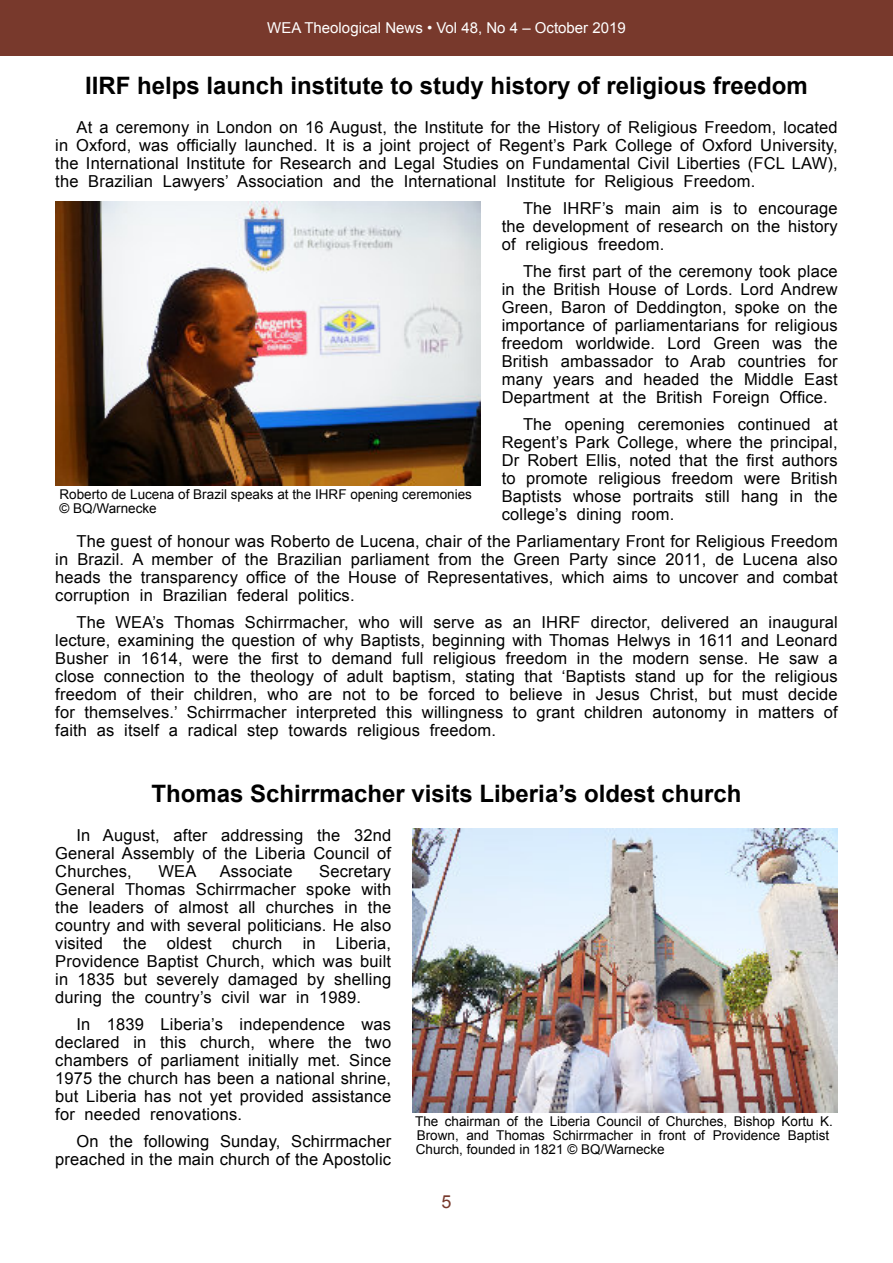
<style>
.page{position:relative;width:893px;height:1263px;background:#fff}
.page>*{position:absolute;margin:0;border:0;box-sizing:border-box;transform-origin:0 0}
.t1{font:700 24px "Arial";color:#000}
.t2{font:18px "Arial";color:#78392c}
.t3{font:16.5px/18px "Arial";letter-spacing:.01em;color:#000;text-align:justify}
.t4{font:15px "Arial";color:#fff}
.t5{font:13.5px/14px "Arial";color:#000}
</style>
<div class="page">
<div style="left:0;top:0;width:893px;height:55px;background:#78392c"></div>
<img style="left:55px;top:202px;width:425px;height:283px">
<img style="left:412px;top:829px;width:426px;height:283px">
<p class="t4" style="left:267px;top:22px;width:360px">WEA Theological News • Vol 48, No 4 – October 2019</p>
<h1 class="t1" style="left:85px;top:76px;width:724px">IIRF helps launch institute to study history of religious freedom</h1>
<p class="t3" style="left:55px;top:119px;width:784px;text-indent:21px">At a ceremony in London on 16 August, the Institute for the History of Religious Freedom, located in Oxford, was officially launched. It is a joint project of Regent’s Park College of Oxford University, the International Institute for Research and Legal Studies on Fundamental Civil Liberties (FCL LAW), the Brazilian Lawyers’ Association and the International Institute for Religious Freedom.</p>
<p class="t3" style="left:502px;top:200px;width:337px;text-indent:21px">The IHRF’s main aim is to encourage the development of research on the history of religious freedom.</p>
<p class="t3" style="left:502px;top:263px;width:337px;text-indent:21px">The first part of the ceremony took place in the British House of Lords. Lord Andrew Green, Baron of Deddington, spoke on the importance of parliamentarians for religious freedom worldwide. Lord Green was the British ambassador to Arab countries for many years and headed the Middle East Department at the British Foreign Office.</p>
<p class="t3" style="left:502px;top:416px;width:337px;text-indent:21px">The opening ceremonies continued at Regent’s Park College, where the principal, Dr Robert Ellis, noted that the first authors to promote religious freedom were British Baptists whose portraits still hang in the college’s dining room.</p>
<p class="t3" style="left:55px;top:533px;width:784px;text-indent:21px">The guest of honour was Roberto de Lucena, chair of the Parliamentary Front for Religious Freedom in Brazil. A member of the Brazilian parliament from the Green Party since 2011, de Lucena also heads the transparency office of the House of Representatives, which aims to uncover and combat corruption in Brazilian federal politics.</p>
<p class="t3" style="left:55px;top:614px;width:784px;text-indent:21px">The WEA’s Thomas Schirrmacher, who will serve as an IHRF director, delivered an inaugural lecture, examining the question of why Baptists, beginning with Thomas Helwys in 1611 and Leonard Busher in 1614, were the first to demand full religious freedom in the modern sense. He saw a close connection to the theology of adult baptism, stating that ‘Baptists stand up for the religious freedom of their children, who are not to be forced to believe in Jesus Christ, but must decide for themselves.’ Schirrmacher interpreted this willingness to grant children autonomy in matters of faith as itself a radical step towards religious freedom.</p>
<p class="t5" style="left:60px;top:489px;width:414px">Roberto de Lucena of Brazil speaks at the IHRF opening ceremonies © BQ/Warnecke</p>
<h1 class="t1" style="left:151px;top:784px;width:591px">Thomas Schirrmacher visits Liberia’s oldest church</h1>
<p class="t3" style="left:55px;top:827px;width:337px;text-indent:21px">In August, after addressing the 32nd General Assembly of the Liberia Council of Churches,</p>
<p class="t3" style="left:55px;top:863px;width:337px;text-indent:264px">Secretary General Thomas Schirrmacher spoke with the leaders of almost all churches in the country and with several politicians. He also visited the oldest church in Liberia, Providence Baptist Church, which was built in 1835 but severely damaged by shelling during the country’s civil war in 1989.</p>
<p class="t3" style="left:55px;top:1016px;width:337px;text-indent:21px">In 1839 Liberia’s independence was declared in this church, where the two chambers of parliament initially met. Since 1975 the church has been a national shrine, but Liberia has not yet provided assistance for needed renovations.</p>
<p class="t3" style="left:55px;top:1133px;width:337px;text-align:right">On the following Sunday, Schirrmacher preached in the main church of the Apostolic</p>
<p class="t3" style="left:159px;top:863px;width:39px">WEA</p>
<p class="t3" style="left:220px;top:863px;width:74px">Associate</p>
<p class="t5" style="left:415px;top:1116px;width:419px">The chairman of the Liberia Council of Churches, Bishop Kortu K.<br>Brown, and Thomas Schirrmacher in front of Providence Baptist<br>Church, founded in 1821 © BQ/Warnecke</p>
<p class="t2" style="left:441px;top:1195px;width:12px">5</p>
</div>
